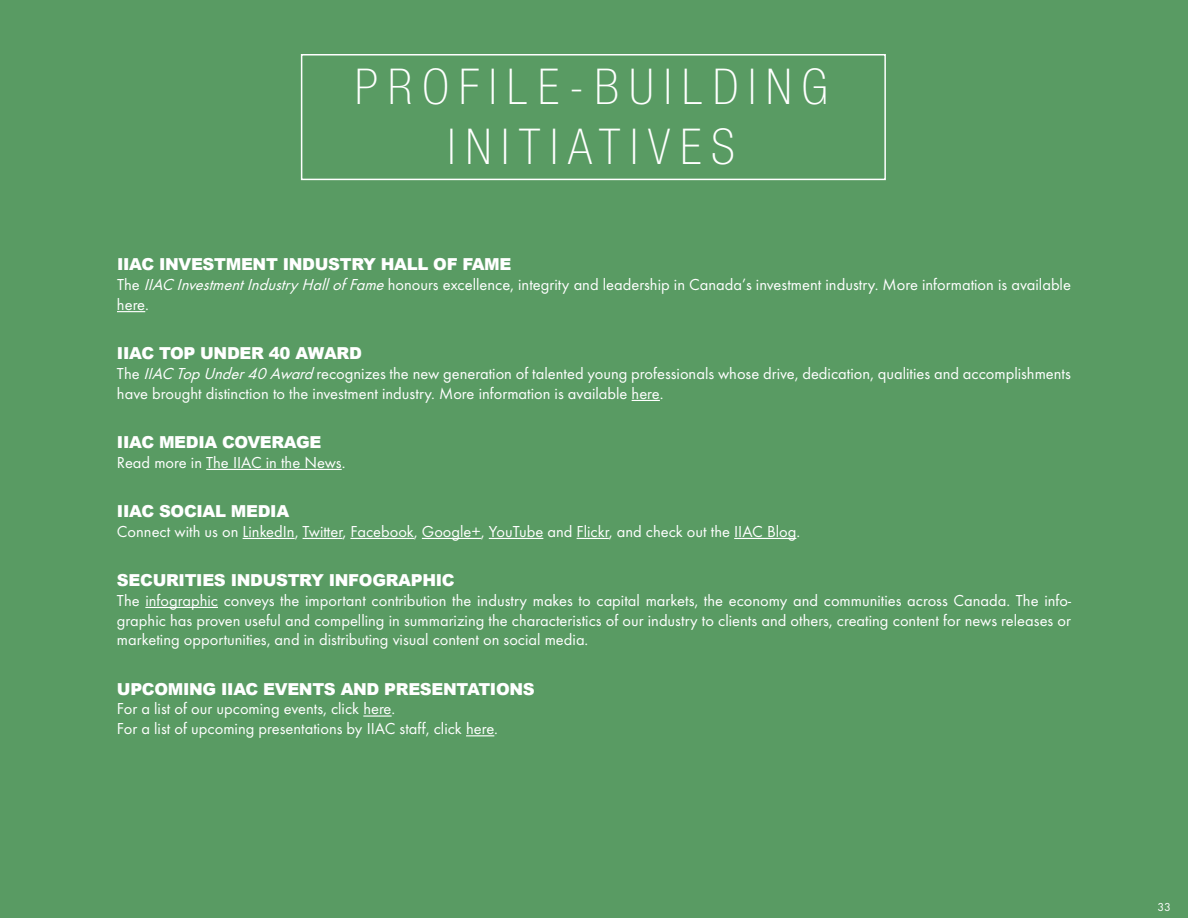
<style>
.page{position:relative;width:1188px;height:918px;background:#599b63}
.page>*{position:absolute;margin:0;border:0;box-sizing:border-box;transform-origin:0 0}
.t1{font:100 condensed 49.5px/59.4px "Helvetica Neue";letter-spacing:.2em;color:#fff;text-align:center}
.t2{font:16.5px/19.8px "Futura TOT";color:#fff}
.t3{font:900 16.5px "Arial";letter-spacing:-.02em;color:#fff}
.t4{font:12px "Futura TOT";color:#fff}
.s1{font-style:italic}
</style>
<div class="page">
<div style="left:301px;top:54px;width:585px;height:126px;border:2px solid #fff"></div>
<svg style="left:117px;top:311px;width:28px;height:1px"></svg>
<svg style="left:632px;top:400px;width:28px;height:1px"></svg>
<hr style="left:206px;top:469px;width:136px;height:1px;background:#fff">
<hr style="left:243px;top:538px;width:52px;height:1px;background:#fff">
<hr style="left:303px;top:538px;width:40px;height:1px;background:#fff">
<hr style="left:350px;top:538px;width:64px;height:1px;background:#fff">
<hr style="left:422px;top:538px;width:59px;height:1px;background:#fff">
<hr style="left:489px;top:538px;width:54px;height:1px;background:#fff">
<hr style="left:577px;top:538px;width:32px;height:1px;background:#fff">
<hr style="left:734px;top:538px;width:62px;height:1px;background:#fff">
<hr style="left:145px;top:607px;width:73px;height:1px;background:#fff">
<hr style="left:363px;top:715px;width:29px;height:2px;background:#fff">
<svg style="left:466px;top:735px;width:28px;height:1px"></svg>
<h1 class="t1" style="left:355px;top:57px;width:474px">PROFILE-BUILDING<br>INITIATIVES</h1>
<p class="t3" style="left:117px;top:253px;width:396px">IIAC INVESTMENT INDUSTRY HALL OF FAME</p>
<p class="t2" style="left:117px;top:275px;width:956px">The <span class="s1">IIAC InvestmentIndustryHallofFame</span>honours excellence, integrity and leadership in Canada’s investment industry. More information is available here.</p>
<p class="t3" style="left:117px;top:341px;width:246px">IIAC TOP UNDER 40 AWARD</p>
<p class="t2" style="left:117px;top:364px;width:955px">The <span class="s1">IIAC TopUnder40Award</span>recognizes the new generation of talented young professionals whose drive, dedication, qualities and accomplishments have brought distinction to the investment industry. More information is available here.</p>
<p class="t3" style="left:117px;top:430px;width:206px">IIAC MEDIA COVERAGE</p>
<p class="t2" style="left:117px;top:452px;width:230px">Read more in The IIAC in the News.</p>
<p class="t3" style="left:117px;top:499px;width:174px">IIAC SOCIAL MEDIA</p>
<p class="t2" style="left:117px;top:521px;width:685px">Connect with us on LinkedIn, Twitter, Facebook, Google+, YouTube and Flickr, and check out the IIAC Blog.</p>
<p class="t3" style="left:117px;top:568px;width:339px">SECURITIES INDUSTRY INFOGRAPHIC</p>
<p class="t2" style="left:117px;top:590px;width:956px;text-align:justify">The infographic conveys the important contribution the industry makes to capital markets, the economy and communities across Canada. The info&shy;graphic has proven useful and compelling in summarizing the characteristics of our industry to clients and others, creating content for news releases or marketing opportunities, and in distributing visual content on social media.</p>
<p class="t3" style="left:117px;top:677px;width:419px">UPCOMING IIAC EVENTS AND PRESENTATIONS</p>
<p class="t2" style="left:117px;top:699px;width:383px">For a list of our upcoming events, click here.<br>For a list of upcoming presentations by IIAC staff, click here.</p>
<p class="t4" style="left:1157px;top:900px;width:15px">33</p>
</div>
